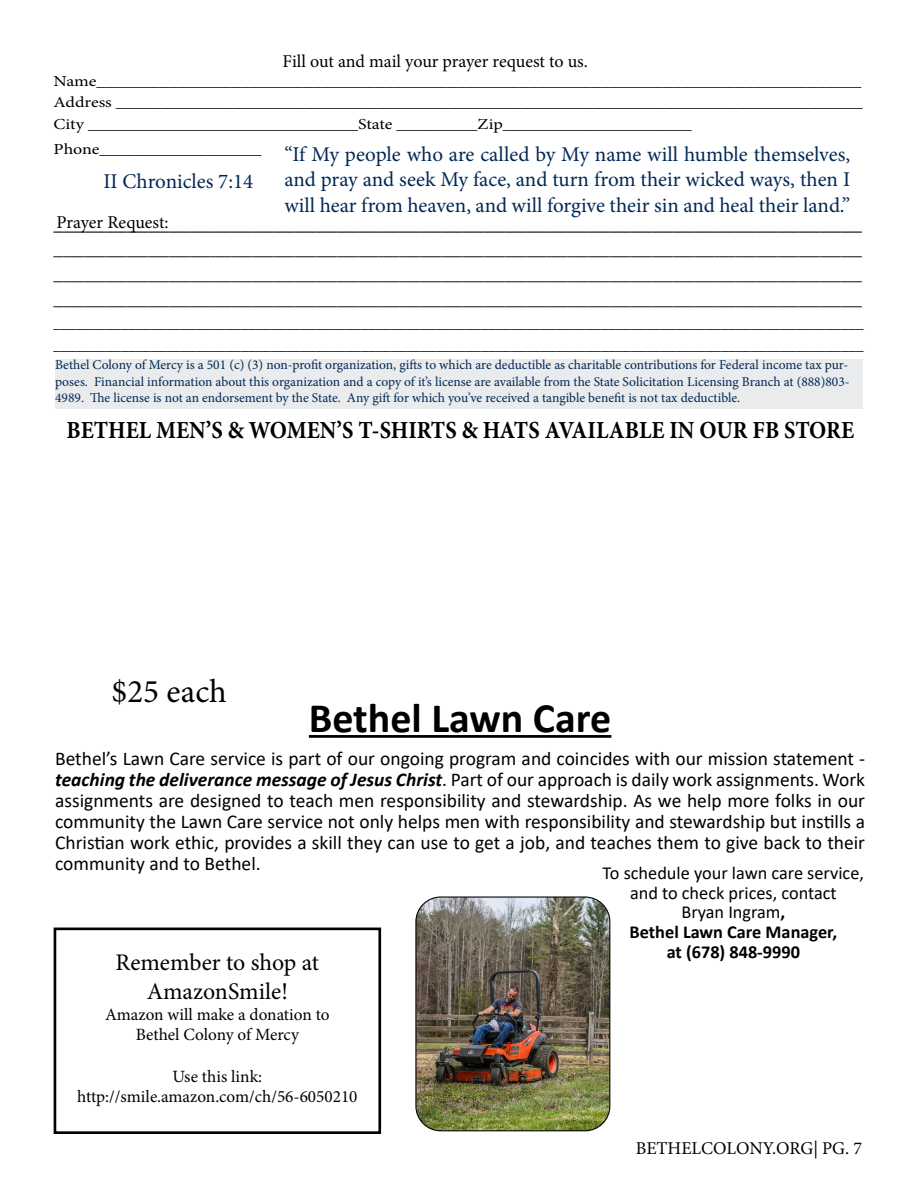
<style>
.page{position:relative;width:918px;height:1188px;background:#fff}
.page>*{position:absolute;margin:0;border:0;box-sizing:border-box;transform-origin:0 0}
.t1{font:700 42px "Calibri";color:#000}
.t2{font:33px "Minion Pro";color:#000}
.t3{font:700 24.6px "Minion Pro";color:#000;scale:.92 1}
.t4{font:23.85px/28.7px "Minion Pro";color:#000;text-align:center}
.t5{font:21px/25.2px "Minion Pro";color:#002856;text-align:justify}
.t6{font:21px "Minion Pro";color:#000}
.t7{font:19.5px/21px "Calibri";color:#000;text-align:justify}
.t8{font:18.3px/19.8px "Calibri";color:#000;text-align:center}
.t9{font:18px "Minion Pro";letter-spacing:-.005em;color:#000}
.t10{font:17.85px/25.2px "Minion Pro";color:#000;text-align:justify;scale:1.18 1}
.t11{font:17.25px/20.7px "Minion Pro";color:#000;text-align:center}
.t12{font:15.3px/21.6px "Minion Pro";letter-spacing:-.005em;color:#000;text-align:justify;scale:1.18 1}
.t13{font:15px/22.5px "Minion Pro";color:#000}
.t14{font:13.5px/16.2px "Minion Pro";color:#002856;text-align:justify}
.s1{font-weight:700;font-style:italic}
.s2{font-weight:700}
</style>
<div class="page">
<div style="left:54px;top:928px;width:327px;height:206px;border:3px solid #000"></div>
<div style="left:55px;top:360px;width:807px;height:49px;background:#e9ebed"></div>
<hr style="left:309px;top:735px;width:302px;height:3px;background:#000">
<img style="left:417px;top:898px;width:193px;height:233px">
<div style="left:415px;top:896px;width:195px;height:235px;border:1px solid #000;border-radius:25px"></div>
<p class="t9" style="left:283px;top:49px;width:307px">Fill out and mail your prayer request to us.</p>
<p class="t12" style="left:54px;top:70px;width:687px">Name_____________________________________________________________________________________ Address ___________________________________________________________________________________ City ______________________________State _________Zip_____________________</p>
<p class="t12" style="left:54px;top:139px;width:178px">Phone__________________</p>
<p class="t5" style="left:284px;top:142px;width:567px">“If My people who are called by My name will humble themselves, and pray and seek My face, and turn from their wicked ways, then I will hear from heaven, and will forgive their sin and heal their land.”</p>
<p class="t5" style="left:103px;top:169px;width:151px">II Chronicles 7:14</p>
<p class="t9" style="left:57px;top:210px;width:114px">Prayer Request:</p>
<p class="t6" style="left:54px;top:209px;width:810px">_____________________________________________________________________________</p>
<p class="t10" style="left:54px;top:237px;width:687px">_____________________________________________________________________________ _____________________________________________________________________________ _____________________________________________________________________________</p>
<p class="t13" style="left:54px;top:312px;width:811px">____________________________________________________________________________________________________________ ____________________________________________________________________________________________________________</p>
<p class="t14" style="left:55px;top:357px;width:796px">Bethel Colony of Mercy is a 501 (c) (3) non-profit organization, gifts to which are deductible as charitable contributions for Federal income tax pur&shy;poses. Financial information about this organization and a copy of it’s license are available from the State Solicitation Licensing Branch at (888)803- 4989. The license is not an endorsement by the State. Any gift for which you’ve received a tangible benefit is not tax deductible.</p>
<p class="t3" style="left:66px;top:413px;width:858px">BETHEL MEN’S &amp; WOMEN’S T-SHIRTS &amp; HATS AVAILABLE IN OUR FB STORE</p>
<h2 class="t2" style="left:112px;top:669px;width:117px">$25 each</h2>
<h1 class="t1" style="left:309px;top:688px;width:304px">Bethel Lawn Care</h1>
<p class="t7" style="left:55px;top:747px;width:812px">Bethel’s Lawn Care service is part of our ongoing program and coincides with our mission statement - <span class="s1">teaching the deliverance message of Jesus Christ</span>. Part of our approach is daily work assignments. Work assignments are designed to teach men responsibility and stewardship. As we help more folks in our community the Lawn Care service not only helps men with responsibility and stewardship but instills a Christian work ethic, provides a skill they can use to get a job, and teaches them to give back to their community and to Bethel.</p>
<p class="t8" style="left:603px;top:862px;width:263px">To schedule your lawn care service, and to check prices, contact<br>Bryan Ingram<span class="s2">,<br>Bethel Lawn Care Manager,<br>at (678) 848-9990</span></p>
<p class="t4" style="left:116px;top:949px;width:205px">Remember to shop at<br>AmazonSmile!</p>
<p class="t11" style="left:105px;top:1004px;width:226px">Amazon will make a donation to<br>Bethel Colony of Mercy</p>
<p class="t11" style="left:77px;top:1066px;width:282px">Use this link: http://smile.amazon.com/ch/56-6050210</p>
<p class="t9" style="left:636px;top:1136px;width:228px">BETHELCOLONY.ORG| PG. 7</p>
</div>
